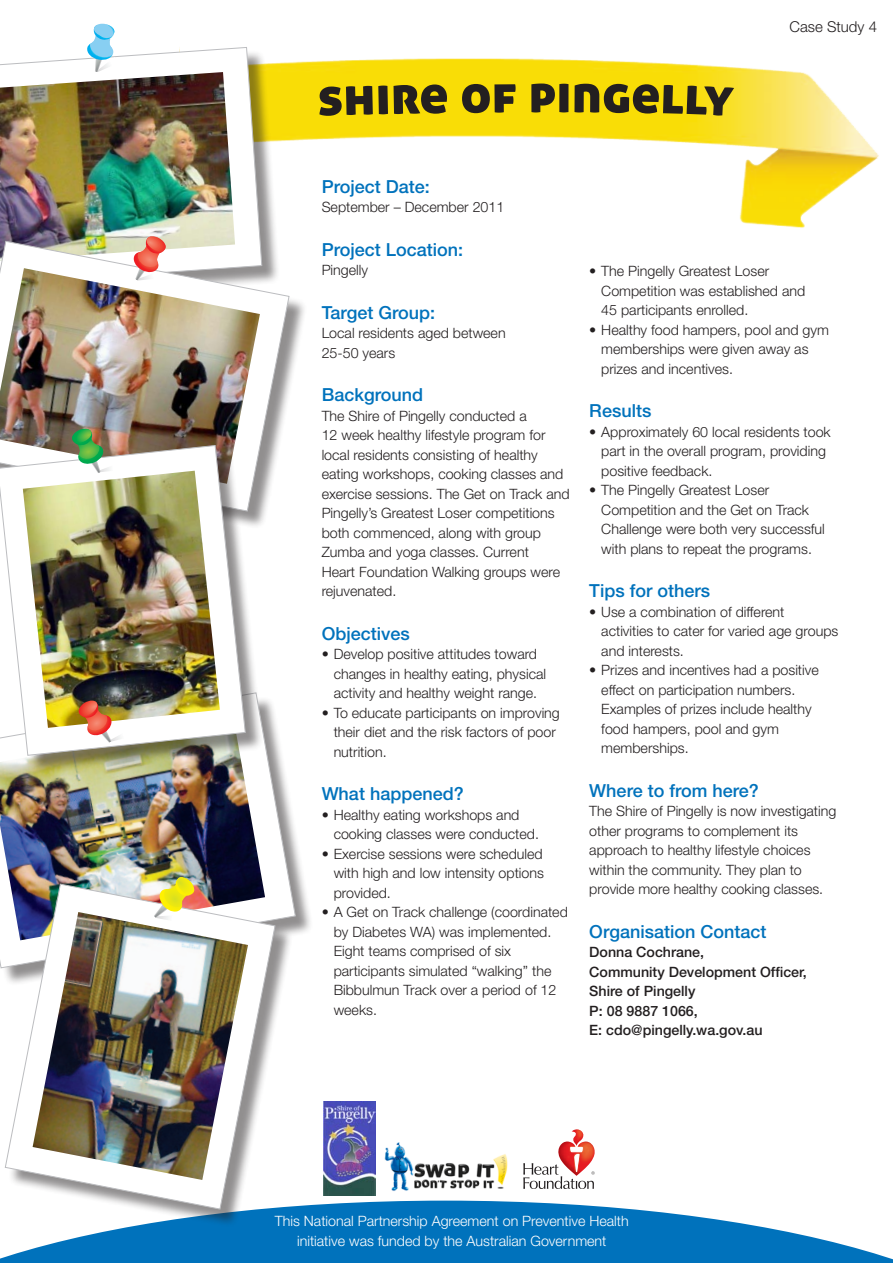
<style>
.page{position:relative;width:893px;height:1263px;background:#fff}
.page>*{position:absolute;margin:0;border:0;box-sizing:border-box;transform-origin:0 0}
.t1{font:54px "Aller Display";color:#231f20}
.t2{font:500 18px "Helvetica Neue";color:#0072bc}
.t3{font:300 15px "Helvetica Neue";color:#231f20}
.t4{font:300 14.25px/19.5px "Helvetica Neue";color:#231f20}
.t5{font:500 14.25px/19.5px "Helvetica Neue";color:#231f20}
.t6{font:300 14.25px/19.5px "Helvetica Neue";color:#fff;text-align:center}
</style>
<div class="page">
<svg style="left:0;top:1200px;width:893px;height:63px;fill:#0072bc"></svg>
<img style="left:280px;top:58px;width:599px;height:170px">
<div style="left:0;top:49px;width:280px;height:255px;background:#231f20;opacity:.5"></div>
<svg style="left:0;top:47px;width:262px;height:194px"></svg>
<img style="left:0;top:72px;width:235px;height:169px">
<div style="left:0;top:695px;width:313px;height:290px;background:#231f20;opacity:.5"></div>
<svg style="left:0;top:695px;width:296px;height:273px"></svg>
<img style="left:0;top:721px;width:265px;height:219px">
<div style="left:0;top:243px;width:307px;height:285px;background:#231f20;opacity:.5"></div>
<svg style="left:0;top:241px;width:289px;height:270px"></svg>
<img style="left:0;top:268px;width:260px;height:179px">
<div style="left:7px;top:886px;width:285px;height:341px;background:#231f20;opacity:.5"></div>
<svg style="left:5px;top:884px;width:270px;height:325px"></svg>
<img style="left:33px;top:912px;width:215px;height:268px">
<div style="left:0;top:447px;width:263px;height:326px;background:#231f20;opacity:.5"></div>
<svg style="left:0;top:445px;width:246px;height:311px"></svg>
<img style="left:23px;top:471px;width:197px;height:257px">
<svg style="left:86px;top:24px;width:32px;height:48px"></svg>
<svg style="left:132px;top:236px;width:35px;height:44px"></svg>
<svg style="left:154px;top:877px;width:42px;height:45px"></svg>
<svg style="left:71px;top:429px;width:48px;height:44px"></svg>
<svg style="left:77px;top:701px;width:53px;height:42px"></svg>
<img style="left:384px;top:1142px;width:124px;height:49px">
<img style="left:559px;top:1129px;width:35px;height:18px">
<svg style="left:523px;top:1147px;width:72px;height:42px"></svg>
<img style="left:323px;top:1101px;width:52px;height:94px">
<svg style="left:604px;top:83px;width:130px;height:33px;background:#f9dd0c"></svg>
<h1 class="t1" style="left:317px;top:61px;width:175px;rotate:-1deg">shire o</h1>
<h1 class="t1" style="left:492px;top:58px;width:112px">f pin</h1>
<p class="t3" style="left:789px;top:17px;width:89px">Case Study 4</p>
<p class="t2" style="left:322px;top:176px;width:110px">Project Date:</p>
<p class="t4" style="left:322px;top:197px;width:184px">September – December 2011</p>
<p class="t2" style="left:322px;top:239px;width:143px">Project Location:</p>
<p class="t4" style="left:322px;top:260px;width:48px">Pingelly</p>
<p class="t2" style="left:322px;top:302px;width:115px">Target Group:</p>
<p class="t4" style="left:322px;top:323px;width:185px">Local residents aged between<br>25-50 years</p>
<p class="t2" style="left:322px;top:384px;width:103px">Background</p>
<p class="t4" style="left:322px;top:406px;width:249px">The Shire of Pingelly conducted a<br>12 week healthy lifestyle program for local residents consisting of healthy eating workshops, cooking classes and exercise sessions. The Get on Track and Pingelly’s Greatest Loser competitions both commenced, along with group Zumba and yoga classes. Current<br>Heart Foundation Walking groups were rejuvenated.</p>
<p class="t2" style="left:322px;top:623px;width:90px">Objectives</p>
<p class="t4" style="left:334px;top:644px;width:214px;text-indent:-12px">• Develop positive attitudes toward changes in healthy eating, physical activity and healthy weight range.</p>
<p class="t4" style="left:334px;top:703px;width:228px;text-indent:-12px">• To educate participants on improving their diet and the risk factors of poor nutrition.</p>
<p class="t2" style="left:322px;top:783px;width:144px">What happened?</p>
<p class="t4" style="left:334px;top:805px;width:207px;text-indent:-12px">• Healthy eating workshops and cooking classes were conducted.</p>
<p class="t4" style="left:334px;top:844px;width:212px;text-align:justify;text-indent:-12px">• Exercise sessions were scheduled with high and low intensity options provided.</p>
<p class="t4" style="left:334px;top:902px;width:236px;text-indent:-12px">• A Get on Track challenge (coordinated by Diabetes WA) was implemented.<br>Eight teams comprised of six participants simulated “walking” the<br>Bibbulmun Track over a period of 12 weeks.</p>
<p class="t4" style="left:601px;top:261px;width:206px;text-indent:-12px">• The Pingelly Greatest Loser<br>Competition was established and<br>45 participants enrolled.</p>
<p class="t4" style="left:601px;top:320px;width:229px;text-indent:-12px">• Healthy food hampers, pool and gym memberships were given away as prizes and incentives.</p>
<p class="t2" style="left:589px;top:400px;width:64px">Results</p>
<p class="t4" style="left:601px;top:422px;width:231px;text-indent:-12px">• Approximately 60 local residents took part in the overall program, providing positive feedback.</p>
<p class="t4" style="left:601px;top:480px;width:225px;text-indent:-12px">• The Pingelly Greatest Loser Competition and the Get on Track Challenge were both very successful with plans to repeat the programs.</p>
<p class="t2" style="left:589px;top:580px;width:122px">Tips for others</p>
<p class="t4" style="left:601px;top:602px;width:239px;text-indent:-12px">• Use a combination of different activities to cater for varied age groups and interests.</p>
<p class="t4" style="left:601px;top:660px;width:219px;text-indent:-12px">• Prizes and incentives had a positive effect on participation numbers.<br>Examples of prizes include healthy food hampers, pool and gym memberships.</p>
<p class="t2" style="left:589px;top:780px;width:171px">Where to from here?</p>
<p class="t4" style="left:589px;top:801px;width:249px">The Shire of Pingelly is now investigating other programs to complement its approach to healthy lifestyle choices within the community. They plan to provide more healthy cooking classes.</p>
<p class="t2" style="left:589px;top:921px;width:179px">Organisation Contact</p>
<p class="t5" style="left:589px;top:942px;width:219px">Donna Cochrane,<br>Community Development Officer,<br>Shire of Pingelly<br>P: 08 9887 1066,<br>E: cdo@pingelly.wa.gov.au</p>
<p class="t6" style="left:275px;top:1211px;width:355px">This National Partnership Agreement on Preventive Health initiative was funded by the Australian Government</p>
</div>
